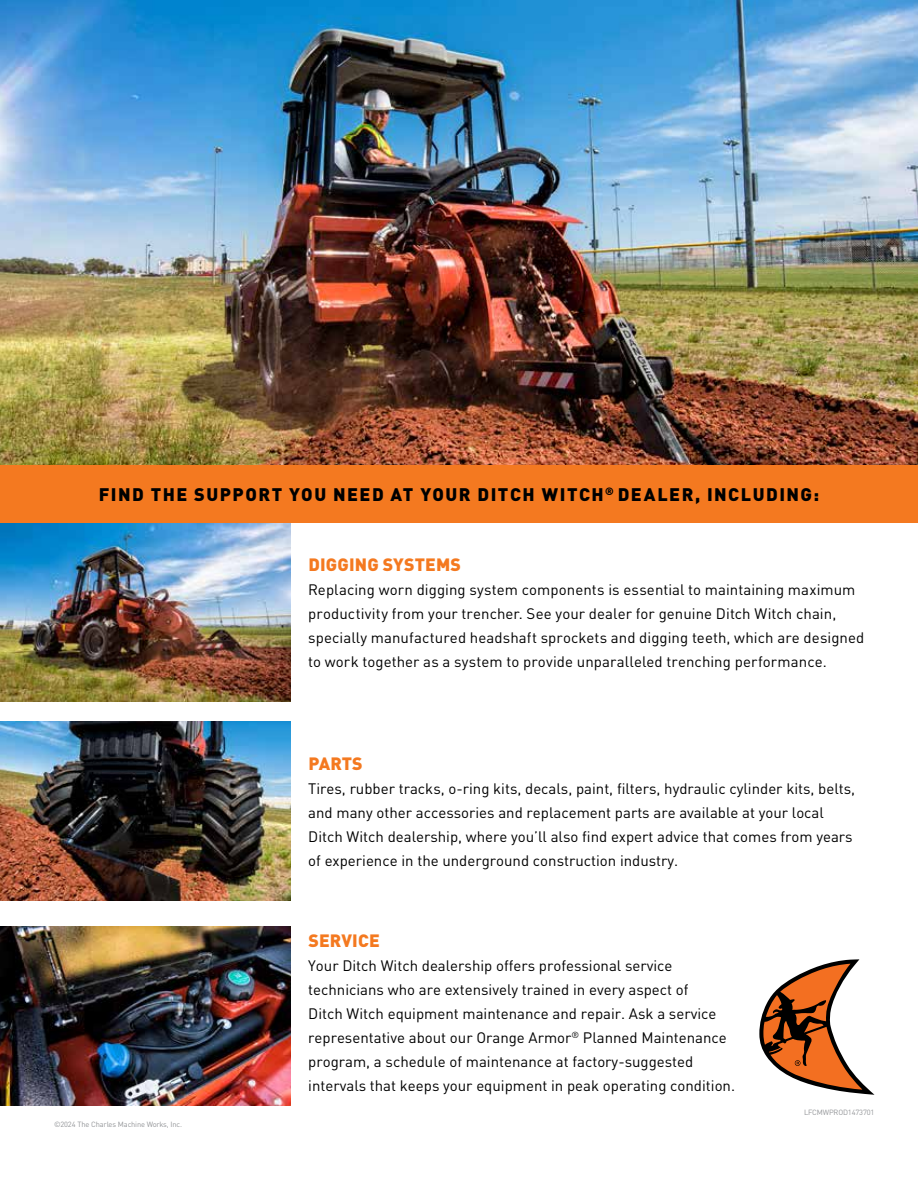
<style>
.page{position:relative;width:918px;height:1188px;background:#fff}
.page>*{position:absolute;margin:0;border:0;box-sizing:border-box;transform-origin:0 0}
.t1{font:900 18px "DIN Pro";letter-spacing:.085em;color:#000}
.t2{font:900 17.7px "DIN Pro";letter-spacing:.01em;color:#f47920}
.t3{font:15px/24px "DIN Pro";color:#000}
.t4{font:7.5px "DIN Pro";letter-spacing:-.02em;color:#939598}
</style>
<div class="page">
<img style="left:0;top:523px;width:291px;height:179px">
<img style="left:0;top:722px;width:291px;height:179px">
<img style="left:0;top:927px;width:291px;height:179px">
<div style="left:0;top:464px;width:918px;height:59px;background:#f47920"></div>
<img style="left:0;top:0;width:918px;height:464px">
<svg style="left:759px;top:959px;width:116px;height:136px"></svg>
<p class="t1" style="left:99px;top:479px;width:722px">FIND THE SUPPORT YOU NEED AT YOUR DITCH WITCH<sup>®</sup> DEALER, INCLUDING:</p>
<p class="t2" style="left:308px;top:550px;width:154px">DIGGING SYSTEMS</p>
<p class="t3" style="left:308px;top:576px;width:558px">Replacing worn digging system components is essential to maintaining maximum productivity from your trencher. See your dealer for genuine Ditch Witch chain, specially manufactured headshaft sprockets and digging teeth, which are designed to work together as a system to provide unparalleled trenching performance.</p>
<p class="t2" style="left:308px;top:748px;width:56px">PARTS</p>
<p class="t3" style="left:308px;top:775px;width:548px">Tires, rubber tracks, o-ring kits, decals, paint, filters, hydraulic cylinder kits, belts, and many other accessories and replacement parts are available at your local Ditch Witch dealership, where you’ll also find expert advice that comes from years of experience in the underground construction industry.</p>
<p class="t4" style="left:54px;top:1119px;width:130px">©2024 The Charles Machine Works, Inc.</p>
<p class="t2" style="left:308px;top:926px;width:73px">SERVICE</p>
<p class="t3" style="left:308px;top:952px;width:428px">Your Ditch Witch dealership offers professional service technicians who are extensively trained in every aspect of<br>Ditch Witch equipment maintenance and repair. Ask a service representative about our Orange Armor<sup>®</sup> Planned Maintenance program, a schedule of maintenance at factory-suggested intervals that keeps your equipment in peak operating condition.</p>
<p class="t4" style="left:804px;top:1106px;width:72px">LFCMWPROD1473701</p>
</div>
